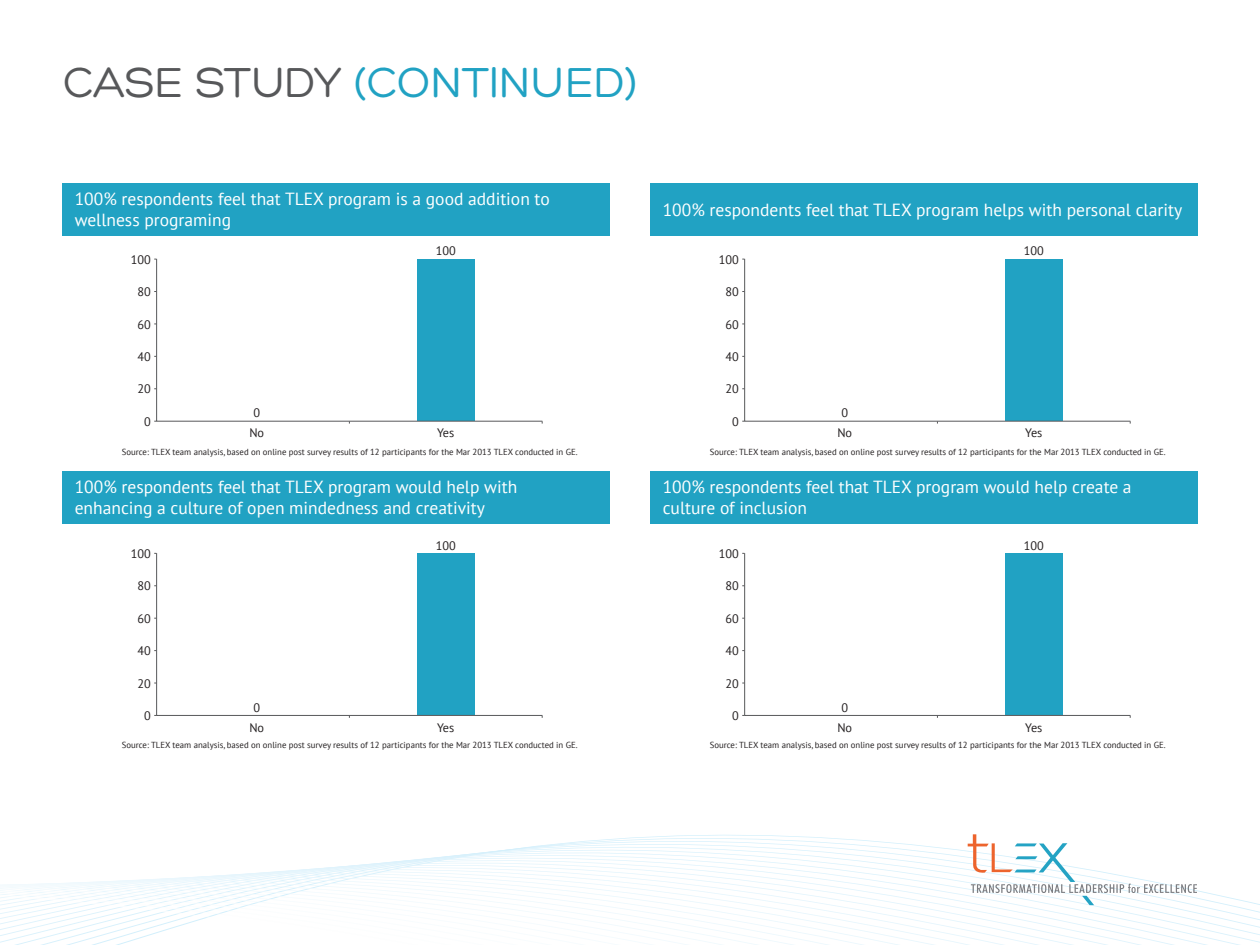
<style>
.page{position:relative;width:1260px;height:945px;background:#fff}
.page>*{position:absolute;margin:0;border:0;box-sizing:border-box;transform-origin:0 0}
.t1{font:45.5px "Hero";color:#21a2c3}
.t2{font:17.5px/21px "PT Sans";color:#fff}
.t3{font:12.25px "PT Sans";color:#231f20}
.t4{font:8.75px "PT Sans";color:#231f20}
.s1{color:#57585a}
</style>
<div class="page">
<svg style="left:521px;top:844px;width:447px;height:4px"></svg>
<svg style="left:478px;top:848px;width:490px;height:5px"></svg>
<svg style="left:441px;top:853px;width:526px;height:4px"></svg>
<svg style="left:391px;top:857px;width:577px;height:5px"></svg>
<svg style="left:348px;top:862px;width:620px;height:4px"></svg>
<svg style="left:285px;top:866px;width:683px;height:5px"></svg>
<svg style="left:229px;top:871px;width:734px;height:4px"></svg>
<svg style="left:0;top:875px;width:1260px;height:70px"></svg>
<svg style="left:968px;top:834px;width:229px;height:71px"></svg>
<svg style="left:156px;top:258px;width:387px;height:164px"></svg>
<svg style="left:156px;top:553px;width:387px;height:163px"></svg>
<svg style="left:744px;top:258px;width:387px;height:164px"></svg>
<svg style="left:744px;top:553px;width:387px;height:163px"></svg>
<div style="left:62px;top:183px;width:548px;height:53px;background:#21a2c3"></div>
<div style="left:650px;top:183px;width:548px;height:53px;background:#21a2c3"></div>
<div style="left:62px;top:471px;width:548px;height:53px;background:#21a2c3"></div>
<div style="left:650px;top:471px;width:548px;height:53px;background:#21a2c3"></div>
<p class="t1" style="left:63px;top:59px;width:576px"><span class="s1">CASE STUDY</span> (CONTINUED)</p>
<p class="t2" style="left:75px;top:188px;width:476px">100% respondents feel that TLEX program is a good addition to</p>
<p class="t2" style="left:75px;top:209px;width:158px">wellness programing</p>
<p class="t2" style="left:663px;top:199px;width:521px">100% respondents feel that TLEX program helps with personal clarity</p>
<p class="t3" style="left:131px;top:252px;width:22px">100</p>
<p class="t3" style="left:436px;top:243px;width:22px">100</p>
<p class="t3" style="left:719px;top:252px;width:22px">100</p>
<p class="t3" style="left:1024px;top:243px;width:22px">100</p>
<p class="t3" style="left:137px;top:284px;width:15px">80</p>
<p class="t3" style="left:725px;top:284px;width:15px">80</p>
<p class="t3" style="left:137px;top:316px;width:15px">60</p>
<p class="t3" style="left:725px;top:316px;width:15px">60</p>
<p class="t3" style="left:137px;top:349px;width:15px">40</p>
<p class="t3" style="left:725px;top:349px;width:15px">40</p>
<p class="t3" style="left:137px;top:381px;width:15px">20</p>
<p class="t3" style="left:144px;top:414px;width:8px">0</p>
<p class="t3" style="left:253px;top:405px;width:8px">0</p>
<p class="t3" style="left:725px;top:381px;width:15px">20</p>
<p class="t3" style="left:732px;top:414px;width:8px">0</p>
<p class="t3" style="left:841px;top:405px;width:8px">0</p>
<p class="t3" style="left:249px;top:425px;width:16px">No</p>
<p class="t3" style="left:437px;top:425px;width:19px">Yes</p>
<p class="t3" style="left:837px;top:425px;width:16px">No</p>
<p class="t3" style="left:1025px;top:425px;width:19px">Yes</p>
<p class="t4" style="left:122px;top:446px;width:457px">Source: TLEX team analysis, based on online post survey results of 12 participants for the Mar 2013 TLEX conducted in GE.</p>
<p class="t4" style="left:710px;top:446px;width:457px">Source: TLEX team analysis, based on online post survey results of 12 participants for the Mar 2013 TLEX conducted in GE.</p>
<p class="t2" style="left:75px;top:476px;width:444px">100% respondents feel that TLEX program would help with enhancing a culture of open mindedness and creativity</p>
<p class="t2" style="left:663px;top:476px;width:470px">100% respondents feel that TLEX program would help create a culture of inclusion</p>
<p class="t3" style="left:131px;top:546px;width:22px">100</p>
<p class="t3" style="left:436px;top:537px;width:22px">100</p>
<p class="t3" style="left:719px;top:546px;width:22px">100</p>
<p class="t3" style="left:1024px;top:537px;width:22px">100</p>
<p class="t3" style="left:137px;top:578px;width:15px">80</p>
<p class="t3" style="left:725px;top:578px;width:15px">80</p>
<p class="t3" style="left:137px;top:611px;width:15px">60</p>
<p class="t3" style="left:725px;top:611px;width:15px">60</p>
<p class="t3" style="left:137px;top:643px;width:15px">40</p>
<p class="t3" style="left:725px;top:643px;width:15px">40</p>
<p class="t3" style="left:137px;top:675px;width:15px">20</p>
<p class="t3" style="left:144px;top:708px;width:8px">0</p>
<p class="t3" style="left:253px;top:699px;width:8px">0</p>
<p class="t3" style="left:725px;top:675px;width:15px">20</p>
<p class="t3" style="left:732px;top:708px;width:8px">0</p>
<p class="t3" style="left:841px;top:699px;width:8px">0</p>
<p class="t3" style="left:249px;top:719px;width:16px">No</p>
<p class="t3" style="left:437px;top:719px;width:19px">Yes</p>
<p class="t3" style="left:837px;top:719px;width:16px">No</p>
<p class="t3" style="left:1025px;top:719px;width:19px">Yes</p>
<p class="t4" style="left:122px;top:740px;width:457px">Source: TLEX team analysis, based on online post survey results of 12 participants for the Mar 2013 TLEX conducted in GE.</p>
<p class="t4" style="left:710px;top:740px;width:457px">Source: TLEX team analysis, based on online post survey results of 12 participants for the Mar 2013 TLEX conducted in GE.</p>
</div>
